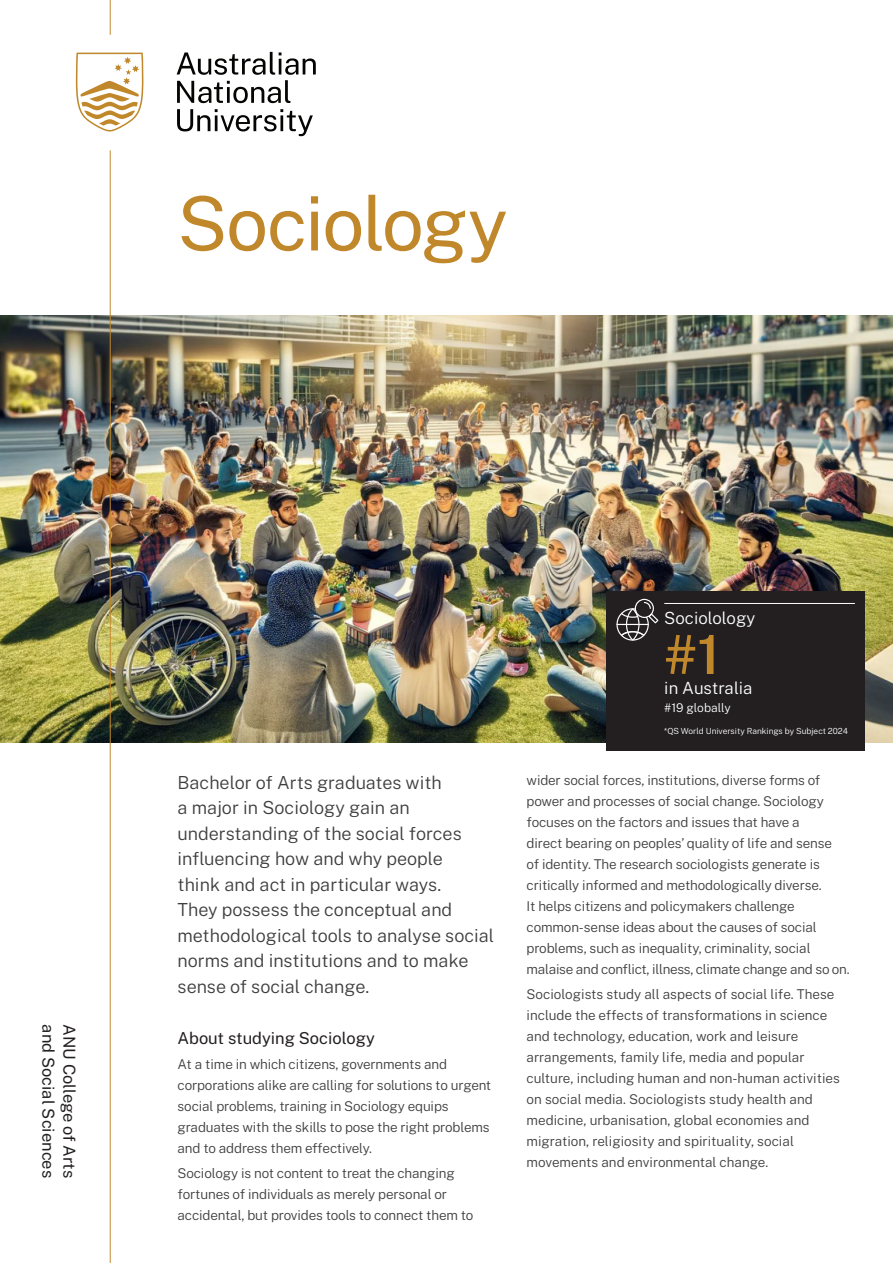
<style>
.page{position:relative;width:893px;height:1263px;background:#fff}
.page>*{position:absolute;margin:0;border:0;box-sizing:border-box;transform-origin:0 0}
._50_52_heading{font:75px "Public Sans";letter-spacing:-.025em;color:#c0882b}
.DISCIPLINE_PAGE_ranking_number{font:600 54px "Public Sans";color:#c0882b}
.Bodycopy_12_17{font:300 18px/25.5px "Public Sans";color:#3e3e3f}
.DISCIPLINE_pages_name_of_discipline{font:300 16.8px "Public Sans";color:#fff}
.DISCIPLINE_final_line_no_rule_above{font:300 16.8px "Public Sans";color:#fff}
._11_14_Regular__Area__BLACK__subheading{font:16.5px "Public Sans";color:#231f20}
.Bodycopy_9_14_tighter{font:300 13.5px/21px "Public Sans";letter-spacing:-.01em;color:#3e3e3f}
.DISCIPLINE_fine_print{font:300 12px "Public Sans";letter-spacing:-.005em;color:#fff}
.DISCIPLINE_citation{font:300 8.4px "Public Sans";color:#fff}
</style>
<div class="page">
<img style="left:0;top:316px;width:893px;height:426px">
<div style="left:606px;top:591px;width:259px;height:160px;background:#231f20"></div>
<hr style="left:664px;top:603px;width:191px;height:1px;background:#fff">
<div style="left:635px;top:599px;width:19px;height:19px;border:1px solid #fff;border-radius:50%"></div>
<svg style="left:616px;top:601px;width:43px;height:40px"></svg>
<hr style="left:110px;top:0;width:1px;height:35px;background:#c0882b">
<hr style="left:110px;top:150px;width:1px;height:1113px;background:#c0882b">
<svg style="left:177px;top:52px;width:139px;height:51px"></svg>
<svg style="left:177px;top:109px;width:136px;height:27px"></svg>
<svg style="left:76px;top:53px;width:67px;height:79px"></svg>
<p class="_50_52_heading" style="left:177px;top:169px;width:332px">Sociology</p>
<p class="_11_14_Regular__Area__BLACK__subheading" style="left:60px;top:1024px;width:155px;rotate:90deg">and Social Sciences</p>
<p class="_11_14_Regular__Area__BLACK__subheading" style="left:81px;top:1024px;width:156px;rotate:90deg">ANU College of Arts</p>
<p class="Bodycopy_12_17" style="left:178px;top:768px;width:318px">Bachelor of Arts graduates with<br>a major in Sociology gain an understanding of the social forces influencing how and why people<br>think and act in particular ways.<br>They possess the conceptual and methodological tools to analyse social norms and institutions and to make sense of social change.</p>
<p class="_11_14_Regular__Area__BLACK__subheading" style="left:178px;top:1026px;width:199px">About studying Sociology</p>
<p class="Bodycopy_9_14_tighter" style="left:178px;top:1053px;width:315px">At a time in which citizens, governments and corporations alike are calling for solutions to urgent social problems, training in Sociology equips graduates with the skills to pose the right problems and to address them effectively.</p>
<p class="Bodycopy_9_14_tighter" style="left:178px;top:1162px;width:297px">Sociology is not content to treat the changing fortunes of individuals as merely personal or accidental, but provides tools to connect them to</p>
<p class="DISCIPLINE_pages_name_of_discipline" style="left:664px;top:606px;width:93px">Sociolology</p>
<p class="DISCIPLINE_PAGE_ranking_number" style="left:664px;top:615px;width:57px">#1</p>
<p class="DISCIPLINE_final_line_no_rule_above" style="left:664px;top:676px;width:90px">in Australia</p>
<p class="DISCIPLINE_fine_print" style="left:664px;top:699px;width:68px">#19 globally</p>
<p class="DISCIPLINE_citation" style="left:664px;top:725px;width:185px">*QS World University Rankings by Subject 2024</p>
<p class="Bodycopy_9_14_tighter" style="left:527px;top:768px;width:324px">wider social forces, institutions, diverse forms of power and processes of social change. Sociology focuses on the factors and issues that have a<br>direct bearing on peoples’ quality of life and sense<br>of identity. The research sociologists generate is critically informed and methodologically diverse.<br>It helps citizens and policymakers challenge common-sense ideas about the causes of social problems, such as inequality, criminality, social malaise and conflict, illness, climate change and so on.</p>
<p class="Bodycopy_9_14_tighter" style="left:527px;top:983px;width:315px">Sociologists study all aspects of social life. These include the effects of transformations in science and technology, education, work and leisure arrangements, family life, media and popular culture, including human and non-human activities on social media. Sociologists study health and medicine, urbanisation, global economies and migration, religiosity and spirituality, social movements and environmental change.</p>
</div>
